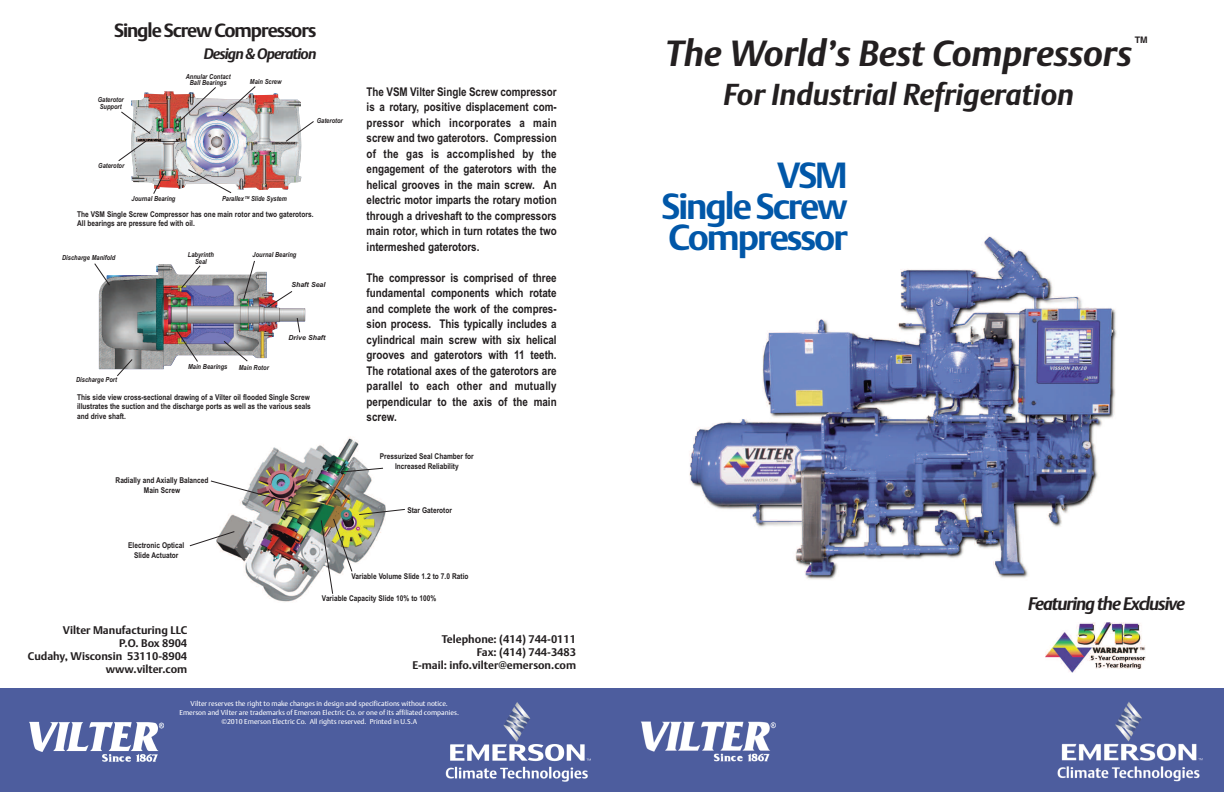
<style>
.page{position:relative;width:1224px;height:792px;background:#fff}
.page>*{position:absolute;margin:0;border:0;box-sizing:border-box;transform-origin:0 0}
.t1{font:italic 700 36px "DTL Argo T";color:#231f20}
.t2{font:700 36px/31px "DTL Argo T";letter-spacing:-.055em;color:#0157a8;text-align:justify}
.t3{font:italic 700 30px "DTL Argo T";color:#231f20}
.t4{font:700 19px "DTL Argo T";letter-spacing:-.055em;color:#231f20}
.t5{font:italic 700 18px "DTL Argo T";letter-spacing:-.055em;color:#231f20}
.t6{font:italic 700 15px "DTL Argo T";letter-spacing:-.055em;color:#231f20}
.t7{font:700 12px/15.5px "Arial Narrow";color:#231f20;text-align:justify}
.t8{font:700 11px/13px "DTL Argo T";color:#231f20;text-align:right}
.t9{font:700 9px "Helvetica";color:#231f20}
.t10{font:700 8px/9.6px "Arial Narrow";color:#231f20;text-align:center}
.t11{font:7px/9px "DTL Argo T";color:#fff;text-align:center}
.t12{font:italic 700 7px/7px "Arial Narrow";color:#231f20;text-align:center}
.t13{font:italic 700 7px "Arial";color:#231f20}
.t14{font:italic 700 4px "Arial Narrow";color:#231f20}
</style>
<div class="page">
<img style="left:689px;top:236px;width:428px;height:344px">
<img style="left:0;top:688px;width:612px;height:104px">
<img style="left:99px;top:264px;width:206px;height:105px">
<svg style="left:175px;top:328px;width:24px;height:35px"></svg>
<svg style="left:180px;top:264px;width:22px;height:25px"></svg>
<svg style="left:223px;top:340px;width:26px;height:22px"></svg>
<svg style="left:268px;top:290px;width:25px;height:18px"></svg>
<svg style="left:296px;top:317px;width:5px;height:16px"></svg>
<img style="left:131px;top:91px;width:170px;height:99px">
<svg style="left:152px;top:172px;width:14px;height:22px"></svg>
<svg style="left:118px;top:111px;width:34px;height:51px"></svg>
<svg style="left:177px;top:86px;width:80px;height:38px"></svg>
<svg style="left:187px;top:168px;width:45px;height:26px"></svg>
<svg style="left:285px;top:120px;width:29px;height:23px"></svg>
<svg style="left:94px;top:263px;width:17px;height:24px"></svg>
<svg style="left:116px;top:358px;width:18px;height:18px"></svg>
<svg style="left:242px;top:260px;width:14px;height:41px"></svg>
<img style="left:220px;top:437px;width:166px;height:165px">
<svg style="left:189px;top:530px;width:47px;height:17px"></svg>
<img style="left:210px;top:480px;width:92px;height:26px">
<svg style="left:336px;top:467px;width:48px;height:6px"></svg>
<img style="left:320px;top:508px;width:85px;height:87px">
<svg style="left:612px;top:688px;width:611px;height:104px;background:#5968a4"></svg>
<img style="left:1045px;top:623px;width:101px;height:50px">
<p class="t4" style="left:114px;top:19px;width:204px">Single Screw Compressors</p>
<p class="t6" style="left:204px;top:45px;width:114px">Design &amp; Operation</p>
<p class="t12" style="left:98px;top:96px;width:28px;text-align:left">Gaterotor<br>Support</p>
<p class="t12" style="left:186px;top:73px;width:46px;line-height:6px">Annular Contact<br>Ball Bearings</p>
<p class="t12" style="left:250px;top:78px;width:33px">Main Screw</p>
<p class="t12" style="left:98px;top:162px;width:28px">Gaterotor</p>
<p class="t14" style="left:245px;top:195px;width:6px">TM</p>
<p class="t12" style="left:132px;top:195px;width:45px">Journal Bearing</p>
<p class="t12" style="left:222px;top:195px;width:66px">Parallex Slide System</p>
<p class="t12" style="left:317px;top:117px;width:28px">Gaterotor</p>
<p class="t10" style="left:77px;top:209px;width:238px;text-align:left">The VSM Single Screw Compressor has one main rotor and two gaterotors.<br>All bearings are pressure fed with oil.</p>
<p class="t12" style="left:62px;top:254px;width:55px">Discharge Manifold</p>
<p class="t12" style="left:76px;top:376px;width:42px">Discharge Port</p>
<p class="t12" style="left:188px;top:251px;width:28px">Labyrinth<br>Seal</p>
<p class="t12" style="left:253px;top:251px;width:45px">Journal Bearing</p>
<p class="t13" style="left:291px;top:281px;width:36px">Shaft Seal</p>
<p class="t13" style="left:288px;top:334px;width:39px">Drive Shaft</p>
<p class="t12" style="left:188px;top:363px;width:41px">Main Bearings</p>
<p class="t12" style="left:239px;top:364px;width:32px">Main Rotor</p>
<p class="t10" style="left:77px;top:392px;width:235px;text-align:left">This side view cross-sectional drawing of a Vilter oil flooded Single Screw illustrates the suction and the discharge ports as well as the various seals and drive shaft.</p>
<p class="t10" style="left:116px;top:476px;width:94px">Radially and Axially Balanced<br>Main Screw</p>
<p class="t10" style="left:128px;top:541px;width:57px">Electronic Optical<br>Slide Actuator</p>
<p class="t7" style="left:367px;top:84px;width:192px">The VSM Vilter Single Screw compressor is a rotary, positive displacement com&shy;pressor which incorporates a main screw and two gaterotors. Compression of the gas is accomplished by the engagement of the gaterotors with the helical grooves in the main screw. An electric motor imparts the rotary motion through a driveshaft to the compressors main rotor, which in turn rotates the two intermeshed gaterotors.</p>
<p class="t7" style="left:367px;top:270px;width:192px">The compressor is comprised of three fundamental components which rotate and complete the work of the compres&shy;sion process. This typically includes a cylindrical main screw with six helical grooves and gaterotors with 11 teeth.<br>The rotational axes of the gaterotors are parallel to each other and mutually perpendicular to the axis of the main screw.</p>
<p class="t10" style="left:380px;top:452px;width:95px">Pressurized Seal Chamber for<br>Increased Reliability</p>
<p class="t10" style="left:407px;top:505px;width:46px">Star Gaterotor</p>
<p class="t8" style="left:28px;top:623px;width:161px">Vilter Manufacturing LLC<br>P.O. Box 8904<br>Cudahy, Wisconsin 53110-8904 www.vilter.com</p>
<p class="t10" style="left:352px;top:571px;width:118px">Variable Volume Slide 1.2 to 7.0 Ratio</p>
<p class="t10" style="left:322px;top:593px;width:116px">Variable Capacity Slide 10% to 100%</p>
<p class="t8" style="left:413px;top:632px;width:165px">Telephone: (414) 744-0111<br>Fax: (414) 744-3483<br>E-mail: info.vilter@emerson.com</p>
<p class="t11" style="left:180px;top:699px;width:281px">Vilter reserves the right to make changes in design and specifications without notice.<br>Emerson and Vilter are trademarks of Emerson Electric Co. or one of its affiliated companies. ©2010 Emerson Electric Co. All rights reserved. Printed in U.S.A</p>
<p class="t9" style="left:1135px;top:37px;width:14px">TM</p>
<p class="t1" style="left:666px;top:33px;width:468px">The World’s Best Compressors</p>
<p class="t3" style="left:723px;top:77px;width:352px">For Industrial Refrigeration</p>
<p class="t2" style="left:662px;top:160px;width:188px;text-indent:116px">VSM Single Screw Compressor</p>
<p class="t5" style="left:1028px;top:594px;width:158px">Featuring the Exclusive</p>
</div>
